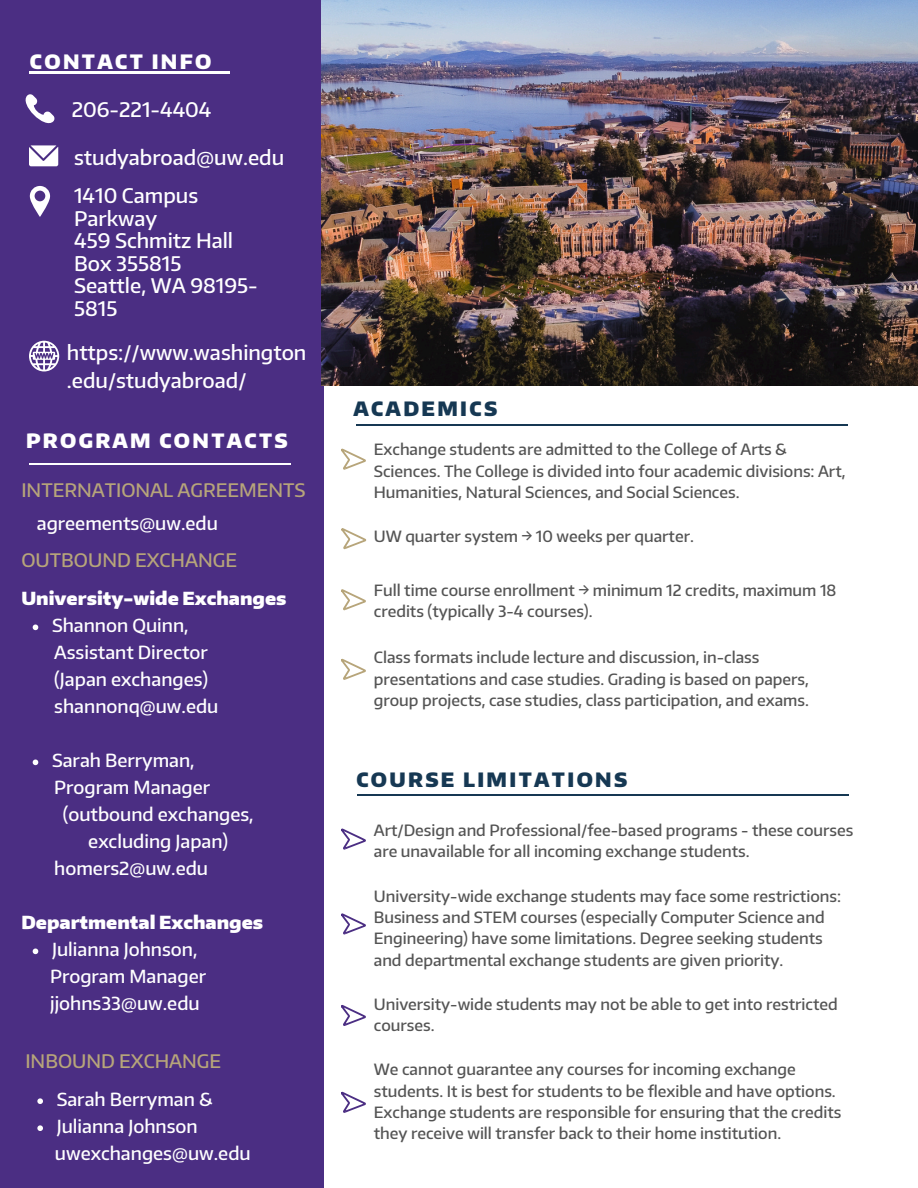
<style>
.page{position:relative;width:918px;height:1188px;background:#fff}
.page>*{position:absolute;margin:0;border:0;box-sizing:border-box;transform-origin:0 0}
.t1{font:500 20.1px/22.5px "Encode Sans Normal";color:#fff}
.t2{font:900 19.8px "Encode Sans Normal";letter-spacing:.12em;color:#fff}
.t3{font:900 19.8px "Encode Sans Normal";letter-spacing:.12em;color:#163853}
.t4{font:500 18.6px "Encode Sans Normal";color:#b7a57a}
.t5{font:500 18px/27px "Encode Sans Normal";color:#fff}
.t6{font:900 18px "Encode Sans Normal";color:#fff}
.t7{font:500 15.45px/21.3px "Encode Sans Normal";color:#545454}
</style>
<div class="page">
<div style="left:0;top:0;width:324px;height:1188px;background:#4b2e83"></div>
<svg style="left:25px;top:94px;width:30px;height:30px"></svg>
<svg style="left:29px;top:145px;width:29px;height:21px"></svg>
<svg style="left:30px;top:186px;width:20px;height:31px"></svg>
<hr style="left:29px;top:72px;width:201px;height:1px;background:#fff">
<svg style="left:29px;top:341px;width:30px;height:30px"></svg>
<hr style="left:30px;top:464px;width:261px;height:1px;background:#fff">
<hr style="left:356px;top:425px;width:491px;height:1px;background:#163853">
<img style="left:321px;top:0;width:597px;height:385px">
<hr style="left:357px;top:795px;width:492px;height:1px;background:#163853">
<svg style="left:341px;top:448px;width:25px;height:22px"></svg>
<svg style="left:37px;top:1098px;width:6px;height:6px"></svg>
<svg style="left:37px;top:1125px;width:6px;height:6px"></svg>
<svg style="left:33px;top:625px;width:5px;height:5px"></svg>
<svg style="left:33px;top:760px;width:5px;height:5px"></svg>
<svg style="left:33px;top:949px;width:5px;height:5px"></svg>
<svg style="left:341px;top:528px;width:26px;height:21px"></svg>
<svg style="left:341px;top:589px;width:25px;height:21px"></svg>
<svg style="left:341px;top:658px;width:25px;height:22px"></svg>
<svg style="left:341px;top:828px;width:25px;height:22px"></svg>
<svg style="left:341px;top:913px;width:25px;height:21px"></svg>
<svg style="left:341px;top:1005px;width:25px;height:21px"></svg>
<svg style="left:341px;top:1091px;width:25px;height:22px"></svg>
<p class="t2" style="left:30px;top:48px;width:183px">CONTACT INFO</p>
<h2 class="t1" style="left:72px;top:98px;width:141px">206-221-4404</h2>
<p class="t1" style="left:74px;top:145px;width:212px">studyabroad@uw.edu</p>
<h2 class="t1" style="left:74px;top:184px;width:185px">1410 Campus<br>Parkway<br>459 Schmitz Hall<br>Box 355815<br>Seattle, WA 98195-<br>5815</h2>
<p class="t1" style="left:67px;top:338px;width:241px;line-height:28.2px">https://www.washington .edu/studyabroad/</p>
<p class="t2" style="left:26px;top:427px;width:263px">PROGRAM CONTACTS</p>
<h2 class="t4" style="left:21px;top:477px;width:286px">INTERNATIONAL AGREEMENTS</h2>
<p class="t5" style="left:37px;top:509px;width:183px">agreements@uw.edu</p>
<p class="t4" style="left:21px;top:548px;width:217px">OUTBOUND EXCHANGE</p>
<h3 class="t6" style="left:21px;top:587px;width:267px">University-wide Exchanges</h3>
<p class="t5" style="left:52px;top:612px;width:138px">Shannon Quinn,</p>
<h3 class="t5" style="left:54px;top:639px;width:166px">Assistant Director (Japan exchanges) shannonq@uw.edu</h3>
<p class="t5" style="left:52px;top:747px;width:144px">Sarah Berryman,</p>
<p class="t5" style="left:54px;top:774px;width:157px">Program Manager</p>
<p class="t5" style="left:63px;top:801px;width:192px">(outbound exchanges,</p>
<p class="t5" style="left:88px;top:828px;width:141px">excluding Japan)</p>
<p class="t5" style="left:54px;top:855px;width:155px">homers2@uw.edu</p>
<p class="t6" style="left:21px;top:911px;width:243px">Departmental Exchanges</p>
<h3 class="t5" style="left:52px;top:936px;width:147px">Julianna Johnson,</h3>
<p class="t5" style="left:50px;top:963px;width:157px">Program Manager jjohns33@uw.edu</p>
<h3 class="t4" style="left:25px;top:1049px;width:197px">INBOUND EXCHANGE</h3>
<h3 class="t5" style="left:57px;top:1085px;width:157px">Sarah Berryman &amp;</h3>
<p class="t5" style="left:57px;top:1112px;width:143px">Julianna Johnson</p>
<h3 class="t5" style="left:55px;top:1139px;width:197px">uwexchanges@uw.edu</h3>
<h2 class="t3" style="left:353px;top:396px;width:145px">ACADEMICS</h2>
<h3 class="t7" style="left:374px;top:439px;width:473px">Exchange students are admitted to the College of Arts &amp;<br>Sciences. The College is divided into four academic divisions: Art,<br>Humanities, Natural Sciences, and Social Sciences.</h3>
<h1 class="t7" style="left:374px;top:525px;width:322px">UW quarter system → 10 weeks per quarter.</h1>
<h1 class="t7" style="left:374px;top:579px;width:464px">Full time course enrollment → minimum 12 credits, maximum 18 credits (typically 3-4 courses).</h1>
<p class="t7" style="left:374px;top:646px;width:437px">Class formats include lecture and discussion, in-class presentations and case studies. Grading is based on papers, group projects, case studies, class participation, and exams.</p>
<p class="t3" style="left:356px;top:766px;width:272px">COURSE LIMITATIONS</p>
<p class="t7" style="left:374px;top:819px;width:481px">Art/Design and Professional/fee-based programs - these courses are unavailable for all incoming exchange students.</p>
<p class="t7" style="left:374px;top:885px;width:469px">University-wide exchange students may face some restrictions:<br>Business and STEM courses (especially Computer Science and Engineering) have some limitations. Degree seeking students and departmental exchange students are given priority.</p>
<p class="t7" style="left:374px;top:993px;width:465px">University-wide students may not be able to get into restricted courses.</p>
<p class="t7" style="left:374px;top:1058px;width:469px">We cannot guarantee any courses for incoming exchange students. It is best for students to be flexible and have options.<br>Exchange students are responsible for ensuring that the credits they receive will transfer back to their home institution.</p>
</div>
